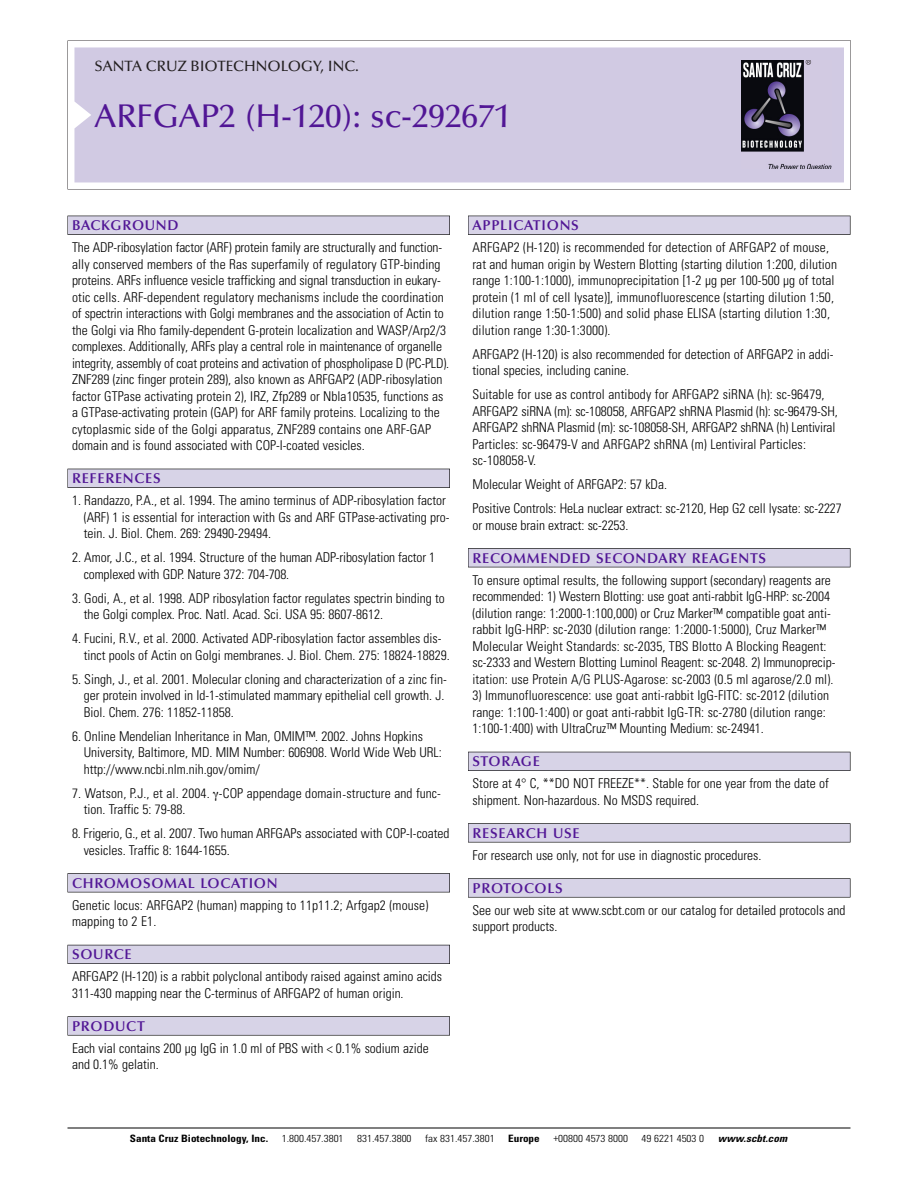
<style>
.page{position:relative;width:918px;height:1188px;background:#fff}
.page>*{position:absolute;margin:0;border:0;box-sizing:border-box;transform-origin:0 0}
.t1{font:500 33px "Optima";color:#511695}
.t2{font:500 15px "Optima";color:#231f20}
.t3{font:600 14.25px "Optima";letter-spacing:.05em;color:#511695}
.t4{font:300 condensed 13.5px/16.5px "Univers";color:#000}
.t5{font:300 condensed 10.2px "Univers";color:#000;scale:1.1 1}
.t6{font:700 condensed 10.2px "Univers";color:#000;scale:1.1 1}
.t7{font:italic 700 condensed 10.2px "Univers";letter-spacing:.005em;color:#000;scale:1.1 1}
</style>
<div class="page">
<svg style="left:68px;top:40px;width:783px;height:149px"></svg>
<div style="left:74px;top:47px;width:770px;height:135px;background:#d1cae3"></div>
<img style="left:741px;top:60px;width:90px;height:108px">
<div style="left:68px;top:216px;width:382px;height:19px;background:#525155"></div>
<div style="left:68px;top:216px;width:381px;height:18px;background:#d7d3e7"></div>
<div style="left:68px;top:469px;width:382px;height:19px;background:#515055"></div>
<div style="left:68px;top:469px;width:381px;height:18px;background:#d7d3e7"></div>
<div style="left:68px;top:873px;width:382px;height:19px;background:#545357"></div>
<div style="left:68px;top:874px;width:381px;height:18px;background:#d7d3e7"></div>
<div style="left:68px;top:945px;width:382px;height:19px;background:#54535a"></div>
<div style="left:68px;top:945px;width:381px;height:18px;background:#d7d3e7"></div>
<svg style="left:68px;top:1016px;width:382px;height:20px"></svg>
<div style="left:68px;top:1017px;width:381px;height:18px;background:#d7d3e7"></div>
<div style="left:468px;top:216px;width:382px;height:19px;background:#525155"></div>
<div style="left:468px;top:216px;width:382px;height:18px;background:#d7d3e7"></div>
<div style="left:468px;top:548px;width:382px;height:19px;background:#525155"></div>
<div style="left:468px;top:549px;width:382px;height:18px;background:#d7d3e7"></div>
<div style="left:468px;top:752px;width:382px;height:19px;background:#525158"></div>
<div style="left:468px;top:752px;width:382px;height:18px;background:#d7d3e7"></div>
<div style="left:468px;top:823px;width:382px;height:19px;background:#575759"></div>
<div style="left:468px;top:824px;width:382px;height:18px;background:#d7d3e7"></div>
<svg style="left:468px;top:878px;width:382px;height:20px"></svg>
<div style="left:468px;top:879px;width:382px;height:18px;background:#d7d3e7"></div>
<hr style="left:68px;top:1128px;width:782px;height:1px;background:#000">
<p class="t2" style="left:94px;top:61px;width:266px">SANTA CRUZ BIOTECHNOLOGY, INC.</p>
<h1 class="t1" style="left:94px;top:103px;width:418px">ARFGAP2 (H-120): sc-292671</h1>
<p class="t3" style="left:72px;top:219px;width:108px">BACKGROUND</p>
<p class="t4" style="left:72px;top:240px;width:379px">The ADP-ribosylation factor (ARF) protein family are structurally and function&shy;ally conserved members of the Ras superfamily of regulatory GTP-binding proteins. ARFs influence vesicle trafficking and signal transduction in eukary&shy;otic cells. ARF-dependent regulatory mechanisms include the coordination of spectrin interactions with Golgi membranes and the association of Actin to the Golgi via Rho family-dependent G-protein localization and WASP/Arp2/3 complexes. Additionally, ARFs play a central role in maintenance of organelle integrity, assembly of coat proteins and activation of phospholipase D (PC-PLD).<br>ZNF289 (zinc finger protein 289), also known as ARFGAP2 (ADP-ribosylation factor GTPase activating protein 2), IRZ, Zfp289 or Nbla10535, functions as a GTPase-activating protein (GAP) for ARF family proteins. Localizing to the cytoplasmic side of the Golgi apparatus, ZNF289 contains one ARF-GAP domain and is found associated with COP-I-coated vesicles.</p>
<p class="t3" style="left:72px;top:473px;width:90px">REFERENCES</p>
<p class="t4" style="left:84px;top:493px;width:367px;text-indent:-12px">1. Randazzo, P.A., et al. 1994. The amino terminus of ADP-ribosylation factor (ARF) 1 is essential for interaction with Gs and ARF GTPase-activating pro&shy;tein. J. Biol. Chem. 269: 29490-29494.</p>
<p class="t4" style="left:84px;top:550px;width:353px;text-indent:-12px">2. Amor, J.C., et al. 1994. Structure of the human ADP-ribosylation factor 1 complexed with GDP. Nature 372: 704-708.</p>
<p class="t4" style="left:84px;top:591px;width:363px;text-indent:-12px">3. Godi, A., et al. 1998. ADP ribosylation factor regulates spectrin binding to the Golgi complex. Proc. Natl. Acad. Sci. USA 95: 8607-8612.</p>
<p class="t4" style="left:84px;top:631px;width:367px;text-indent:-12px">4. Fucini, R.V., et al. 2000. Activated ADP-ribosylation factor assembles dis&shy;tinct pools of Actin on Golgi membranes. J. Biol. Chem. 275: 18824-18829.</p>
<p class="t4" style="left:84px;top:672px;width:365px;text-indent:-12px">5. Singh, J., et al. 2001. Molecular cloning and characterization of a zinc fin&shy;ger protein involved in Id-1-stimulated mammary epithelial cell growth. J.<br>Biol. Chem. 276: 11852-11858.</p>
<p class="t4" style="left:84px;top:729px;width:360px;text-indent:-12px">6. Online Mendelian Inheritance in Man, OMIM™. 2002. Johns Hopkins<br>University, Baltimore, MD. MIM Number: 606908. World Wide Web URL: http://www.ncbi.nlm.nih.gov/omim/</p>
<p class="t4" style="left:84px;top:786px;width:359px;text-indent:-12px">7. Watson, P.J., et al. 2004. -COP appendage domain-structure and func&shy;tion. Traffic 5: 79-88.</p>
<p class="t4" style="left:84px;top:826px;width:367px;text-indent:-12px">8. Frigerio, G., et al. 2007. Two human ARFGAPs associated with COP-I-coated vesicles. Traffic 8: 1644-1655.</p>
<p class="t3" style="left:72px;top:877px;width:207px">CHROMOSOMAL LOCATION</p>
<p class="t4" style="left:72px;top:898px;width:358px">Genetic locus: ARFGAP2 (human) mapping to 11p11.2; Arfgap2 (mouse) mapping to 2 E1.</p>
<p class="t3" style="left:72px;top:949px;width:61px">SOURCE</p>
<p class="t4" style="left:72px;top:969px;width:372px">ARFGAP2 (H-120) is a rabbit polyclonal antibody raised against amino acids<br>311-430 mapping near the C-terminus of ARFGAP2 of human origin.</p>
<p class="t3" style="left:72px;top:1020px;width:74px">PRODUCT</p>
<p class="t4" style="left:72px;top:1041px;width:358px">Each vial contains 200 µg IgG in 1.0 ml of PBS with &lt; 0.1% sodium azide and 0.1% gelatin.</p>
<p class="t3" style="left:473px;top:219px;width:108px">APPLICATIONS</p>
<p class="t4" style="left:473px;top:240px;width:366px">ARFGAP2 (H-120) is recommended for detection of ARFGAP2 of mouse, rat and human origin by Western Blotting (starting dilution 1:200, dilution range 1:100-1:1000), immunoprecipitation [1-2 µg per 100-500 µg of total protein (1 ml of cell lysate)], immunofluorescence (starting dilution 1:50, dilution range 1:50-1:500) and solid phase ELISA (starting dilution 1:30, dilution range 1:30-1:3000).</p>
<p class="t4" style="left:473px;top:347px;width:363px">ARFGAP2 (H-120) is also recommended for detection of ARFGAP2 in addi&shy;tional species, including canine.</p>
<p class="t4" style="left:473px;top:387px;width:367px">Suitable for use as control antibody for ARFGAP2 siRNA (h): sc-96479, ARFGAP2 siRNA (m): sc-108058, ARFGAP2 shRNA Plasmid (h): sc-96479-SH, ARFGAP2 shRNA Plasmid (m): sc-108058-SH, ARFGAP2 shRNA (h) Lentiviral Particles: sc-96479-V and ARFGAP2 shRNA (m) Lentiviral Particles: sc-108058-V.</p>
<p class="t4" style="left:473px;top:473px;width:371px;line-height:24px">Molecular Weight of ARFGAP2: 57 kDa.<br>Positive Controls: HeLa nuclear extract: sc-2120, Hep G2 cell lysate: sc-2227</p>
<p class="t4" style="left:473px;top:518px;width:157px">or mouse brain extract: sc-2253.</p>
<p class="t3" style="left:473px;top:552px;width:295px">RECOMMENDED SECONDARY REAGENTS</p>
<p class="t4" style="left:473px;top:573px;width:364px">To ensure optimal results, the following support (secondary) reagents are recommended: 1) Western Blotting: use goat anti-rabbit IgG-HRP: sc-2004 (dilution range: 1:2000-1:100,000) or Cruz Marker™ compatible goat anti&shy;rabbit IgG-HRP: sc-2030 (dilution range: 1:2000-1:5000), Cruz Marker™ Molecular Weight Standards: sc-2035, TBS Blotto A Blocking Reagent: sc-2333 and Western Blotting Luminol Reagent: sc-2048. 2) Immunoprecip&shy;itation: use Protein A/G PLUS-Agarose: sc-2003 (0.5 ml agarose/2.0 ml).</p>
<p class="t4" style="left:473px;top:688px;width:358px">3) Immunofluorescence: use goat anti-rabbit IgG-FITC: sc-2012 (dilution range: 1:100-1:400) or goat anti-rabbit IgG-TR: sc-2780 (dilution range:<br>1:100-1:400) with UltraCruz™ Mounting Medium: sc-24941.</p>
<p class="t3" style="left:473px;top:756px;width:69px">STORAGE</p>
<p class="t4" style="left:473px;top:776px;width:358px">Store at 4° C, **DO NOT FREEZE**. Stable for one year from the date of shipment. Non-hazardous. No MSDS required.</p>
<p class="t3" style="left:473px;top:827px;width:109px">RESEARCH USE</p>
<p class="t4" style="left:473px;top:848px;width:290px">For research use only, not for use in diagnostic procedures.</p>
<p class="t3" style="left:473px;top:882px;width:92px">PROTOCOLS</p>
<p class="t4" style="left:473px;top:903px;width:375px">See our web site at www.scbt.com or our catalog for detailed protocols and support products.</p>
<p class="t6" style="left:130px;top:1135px;width:127px">Santa Cruz Biotechnology, Inc.</p>
<p class="t5" style="left:282px;top:1135px;width:58px">1.800.457.3801</p>
<p class="t5" style="left:357px;top:1135px;width:51px">831.457.3800</p>
<p class="t5" style="left:425px;top:1135px;width:65px">fax 831.457.3801</p>
<p class="t6" style="left:508px;top:1135px;width:30px">Europe</p>
<p class="t5" style="left:553px;top:1135px;width:69px">+00800 4573 8000</p>
<p class="t5" style="left:642px;top:1135px;width:58px">49 6221 4503 0</p>
<p class="t7" style="left:718px;top:1135px;width:64px">www.scbt.com</p>
</div>
